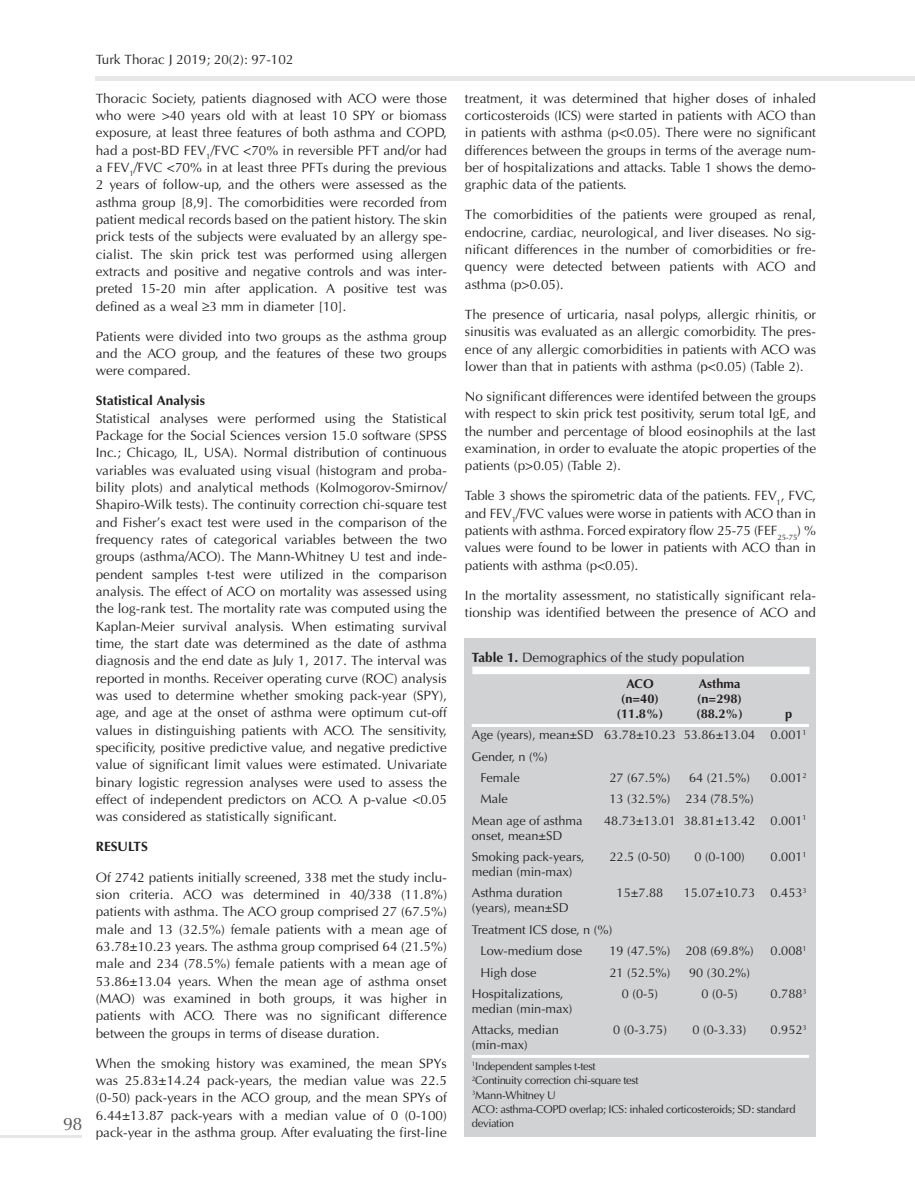
<style>
.page{position:relative;width:915px;height:1191px;background:#fff}
.page>*{position:absolute;margin:0;border:0;box-sizing:border-box;transform-origin:0 0}
.t1{font:18px "Optima Normal Tr";color:#57585a}
.t2{font:13.5px/17.2px "Optima Normal Tr";color:#231f20;text-align:justify}
.t3{font:13.5px "Optima Bold Tr";color:#231f20}
.t4{font:12.75px "Optima Normal Tr";color:#231f20}
.t5{font:12.75px "Optima Bold Tr";color:#231f20}
.t6{font:11.25px/14.2px "Optima Normal Tr";letter-spacing:-.03em;color:#231f20}
.s1{font-family:"Optima Bold Tr"}
</style>
<div class="page">
<div style="left:464px;top:639px;width:351px;height:498px;background:#d1d2d4"></div>
<div style="left:472px;top:666px;width:337px;height:8px;background:#fff"></div>
<hr style="left:471px;top:724px;width:337px;height:3px;background:#fff">
<hr style="left:471px;top:1054px;width:337px;height:3px;background:#fff">
<hr style="left:96px;top:77px;width:818px;height:4px;background:#e6e7e9">
<hr style="left:0;top:1135px;width:82px;height:3px;background:#e6e7e9">
<p class="t1" style="left:63px;top:1113px;width:21px">98</p>
<p class="t2" style="left:96px;top:51px;width:199px">Turk Thorac J 2019; 20(2): 97-102</p>
<p class="t2" style="left:96px;top:89px;width:352px">Thoracic Society, patients diagnosed with ACO were those who were &gt;40 years old with at least 10 SPY or biomass exposure, at least three features of both asthma and COPD, had a post-BD FEV<sub>1</sub>/FVC &lt;70% in reversible PFT and/or had a FEV<sub>1</sub>/FVC &lt;70% in at least three PFTs during the previous 2 years of follow-up, and the others were assessed as the asthma group [8,9]. The comorbidities were recorded from patient medical records based on the patient history. The skin prick tests of the subjects were evaluated by an allergy spe&shy;cialist. The skin prick test was performed using allergen extracts and positive and negative controls and was inter&shy;preted 15-20 min after application. A positive test was defined as a weal ≥3 mm in diameter [10].</p>
<p class="t2" style="left:96px;top:327px;width:352px">Patients were divided into two groups as the asthma group and the ACO group, and the features of these two groups were compared.</p>
<p class="t3" style="left:96px;top:392px;width:111px">Statistical Analysis</p>
<p class="t2" style="left:96px;top:409px;width:352px">Statistical analyses were performed using the Statistical Package for the Social Sciences version 15.0 software (SPSS Inc.; Chicago, IL, USA). Normal distribution of continuous variables was evaluated using visual (histogram and proba&shy;bility plots) and analytical methods (Kolmogorov-Smirnov/ Shapiro-Wilk tests). The continuity correction chi-square test and Fisher’s exact test were used in the comparison of the frequency rates of categorical variables between the two groups (asthma/ACO). The Mann-Whitney U test and inde&shy;pendent samples t-test were utilized in the comparison analysis. The effect of ACO on mortality was assessed using the log-rank test. The mortality rate was computed using the Kaplan-Meier survival analysis. When estimating survival time, the start date was determined as the date of asthma diagnosis and the end date as July 1, 2017. The interval was reported in months. Receiver operating curve (ROC) analysis was used to determine whether smoking pack-year (SPY), age, and age at the onset of asthma were optimum cut-off values in distinguishing patients with ACO. The sensitivity, specificity, positive predictive value, and negative predictive value of significant limit values were estimated. Univariate binary logistic regression analyses were used to assess the effect of independent predictors on ACO. A p-value &lt;0.05 was considered as statistically significant.</p>
<p class="t3" style="left:96px;top:838px;width:54px">RESULTS</p>
<p class="t2" style="left:96px;top:868px;width:353px">Of 2742 patients initially screened, 338 met the study inclu&shy;sion criteria. ACO was determined in 40/338 (11.8%) patients with asthma. The ACO group comprised 27 (67.5%) male and 13 (32.5%) female patients with a mean age of 63.78±10.23 years. The asthma group comprised 64 (21.5%) male and 234 (78.5%) female patients with a mean age of 53.86±13.04 years. When the mean age of asthma onset (MAO) was examined in both groups, it was higher in patients with ACO. There was no significant difference between the groups in terms of disease duration.</p>
<p class="t2" style="left:96px;top:1054px;width:352px">When the smoking history was examined, the mean SPYs was 25.83±14.24 pack-years, the median value was 22.5 (0-50) pack-years in the ACO group, and the mean SPYs of 6.44±13.87 pack-years with a median value of 0 (0-100) pack-year in the asthma group. After evaluating the first-line</p>
<p class="t2" style="left:464px;top:89px;width:352px">treatment, it was determined that higher doses of inhaled corticosteroids (ICS) were started in patients with ACO than in patients with asthma (p&lt;0.05). There were no significant differences between the groups in terms of the average num&shy;ber of hospitalizations and attacks. Table 1 shows the demo&shy;graphic data of the patients.</p>
<p class="t2" style="left:464px;top:206px;width:352px">The comorbidities of the patients were grouped as renal, endocrine, cardiac, neurological, and liver diseases. No sig&shy;nificant differences in the number of comorbidities or fre&shy;quency were detected between patients with ACO and asthma (p&gt;0.05).</p>
<p class="t2" style="left:464px;top:305px;width:352px">The presence of urticaria, nasal polyps, allergic rhinitis, or sinusitis was evaluated as an allergic comorbidity. The pres&shy;ence of any allergic comorbidities in patients with ACO was lower than that in patients with asthma (p&lt;0.05) (Table 2).</p>
<p class="t2" style="left:464px;top:388px;width:352px">No significant differences were identifed between the groups with respect to skin prick test positivity, serum total IgE, and the number and percentage of blood eosinophils at the last examination, in order to evaluate the atopic properties of the patients (p&gt;0.05) (Table 2).</p>
<p class="t2" style="left:464px;top:487px;width:352px">Table 3 shows the spirometric data of the patients. FEV<sub>1</sub>, FVC, and FEV<sub>1</sub>/FVC values were worse in patients with ACO than in patients with asthma. Forced expiratory flow 25-75 (FEF<sub>25-75</sub>) % values were found to be lower in patients with ACO than in patients with asthma (p&lt;0.05).</p>
<p class="t2" style="left:464px;top:586px;width:352px">In the mortality assessment, no statistically significant rela&shy;tionship was identified between the presence of ACO and</p>
<p class="t2" style="left:471px;top:648px;width:274px"><span class="s1">Table 1.</span> Demographics of the study population</p>
<p class="t5" style="left:626px;top:675px;width:29px">ACO</p>
<p class="t5" style="left:698px;top:675px;width:43px">Asthma</p>
<p class="t5" style="left:621px;top:690px;width:39px">(n=40)</p>
<p class="t5" style="left:697px;top:690px;width:46px">(n=298)</p>
<p class="t5" style="left:616px;top:705px;width:48px">(11.8%)</p>
<p class="t5" style="left:696px;top:705px;width:48px">(88.2%)</p>
<p class="t5" style="left:784px;top:705px;width:9px">p</p>
<p class="t4" style="left:471px;top:727px;width:336px">Age (years), mean±SD 63.78±10.23 53.86±13.04 0.001<sup>1</sup></p>
<p class="t4" style="left:471px;top:748px;width:77px">Gender, n (%)</p>
<p class="t4" style="left:480px;top:770px;width:41px">Female</p>
<p class="t4" style="left:609px;top:770px;width:62px">27 (67.5%)</p>
<p class="t4" style="left:688px;top:770px;width:62px">64 (21.5%)</p>
<p class="t4" style="left:770px;top:770px;width:38px">0.001<sup>2</sup></p>
<p class="t4" style="left:480px;top:791px;width:29px">Male</p>
<p class="t4" style="left:609px;top:791px;width:145px">13 (32.5%) 234 (78.5%)</p>
<p class="t4" style="left:471px;top:813px;width:112px">Mean age of asthma</p>
<p class="t4" style="left:604px;top:813px;width:204px">48.73±13.01 38.81±13.42 0.001<sup>1</sup></p>
<p class="t4" style="left:471px;top:828px;width:92px">onset, mean±SD</p>
<p class="t4" style="left:471px;top:849px;width:114px">Smoking pack-years,</p>
<p class="t4" style="left:609px;top:849px;width:62px">22.5 (0-50)</p>
<p class="t4" style="left:694px;top:849px;width:52px">0 (0-100)</p>
<p class="t4" style="left:770px;top:849px;width:38px">0.001<sup>1</sup></p>
<p class="t4" style="left:471px;top:864px;width:102px">median (min-max)</p>
<p class="t4" style="left:471px;top:885px;width:92px">Asthma duration</p>
<p class="t4" style="left:616px;top:885px;width:48px">15±7.88</p>
<p class="t4" style="left:683px;top:885px;width:124px">15.07±10.73 0.453<sup>3</sup></p>
<p class="t4" style="left:471px;top:900px;width:98px">(years), mean±SD</p>
<p class="t4" style="left:471px;top:922px;width:142px">Treatment ICS dose, n (%)</p>
<p class="t4" style="left:480px;top:943px;width:103px">Low-medium dose</p>
<p class="t4" style="left:609px;top:943px;width:145px">19 (47.5%) 208 (69.8%)</p>
<p class="t4" style="left:770px;top:943px;width:38px">0.008<sup>1</sup></p>
<p class="t4" style="left:480px;top:964px;width:57px">High dose</p>
<p class="t4" style="left:609px;top:964px;width:62px">21 (52.5%)</p>
<p class="t4" style="left:688px;top:964px;width:62px">90 (30.2%)</p>
<p class="t4" style="left:471px;top:986px;width:93px">Hospitalizations,</p>
<p class="t4" style="left:621px;top:986px;width:38px">0 (0-5)</p>
<p class="t4" style="left:701px;top:986px;width:38px">0 (0-5)</p>
<p class="t4" style="left:770px;top:986px;width:38px">0.788<sup>3</sup></p>
<p class="t4" style="left:471px;top:1001px;width:102px">median (min-max)</p>
<p class="t4" style="left:471px;top:1022px;width:88px">Attacks, median</p>
<p class="t4" style="left:612px;top:1022px;width:55px">0 (0-3.75)</p>
<p class="t4" style="left:692px;top:1022px;width:55px">0 (0-3.33)</p>
<p class="t4" style="left:770px;top:1022px;width:38px">0.952<sup>3</sup></p>
<p class="t4" style="left:471px;top:1037px;width:57px">(min-max)</p>
<p class="t6" style="left:471px;top:1059px;width:125px"><sup>1</sup>Independent samples t-test</p>
<p class="t6" style="left:471px;top:1073px;width:168px"><sup>2</sup>Continuity correction chi-square test</p>
<p class="t6" style="left:471px;top:1087px;width:86px"><sup>3</sup>Mann-Whitney U</p>
<p class="t6" style="left:471px;top:1102px;width:325px">ACO: asthma-COPD overlap; ICS: inhaled corticosteroids; SD: standard deviation</p>
</div>
